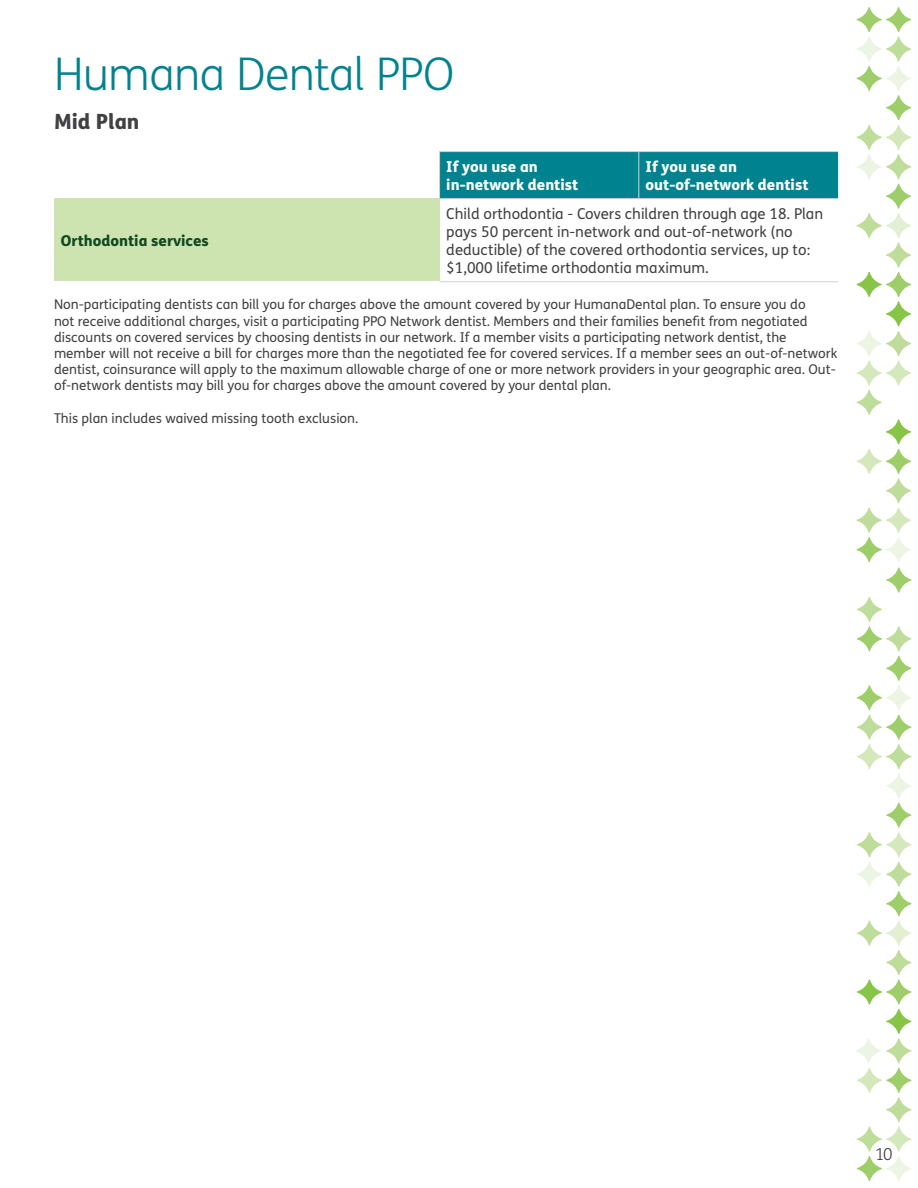
<style>
.page{position:relative;width:918px;height:1188px;background:#fff}
.page>*{position:absolute;margin:0;border:0;box-sizing:border-box;transform-origin:0 0}
.t1{font:300 45px "FS Humana";letter-spacing:-.01em;color:#00838f}
.t2{font:800 21px "FS Humana";color:#414042}
.t3{font:300 16.5px "FS Humana";color:#414042}
.t4{font:15px/18px "FS Humana";color:#414042}
.t5{font:800 15px/18px "FS Humana";color:#fff}
.t6{font:800 15px "FS Humana";color:#114a21}
.t7{font:13.5px/16.2px "FS Humana";color:#414042}
</style>
<div class="page">
<div style="left:440px;top:152px;width:398px;height:46px;background:#00838f"></div>
<div style="left:54px;top:199px;width:386px;height:83px;background:#cde4b1"></div>
<hr style="left:439px;top:198px;width:200px;height:1px;background:#d1d3d4">
<hr style="left:639px;top:198px;width:199px;height:1px;background:#d1d3d4">
<hr style="left:440px;top:281px;width:199px;height:1px;background:#d1d3d4">
<hr style="left:639px;top:281px;width:199px;height:1px;background:#d1d3d4">
<hr style="left:54px;top:281px;width:386px;height:1px;background:#fff">
<hr style="left:439px;top:151px;width:200px;height:1px;background:#d1d3d4">
<hr style="left:439px;top:152px;width:1px;height:46px;background:#d1d3d4">
<hr style="left:639px;top:151px;width:199px;height:1px;background:#d1d3d4">
<hr style="left:638px;top:152px;width:1px;height:46px;background:#d1d3d4">
<svg style="left:856px;top:7px;width:56px;height:1174px"></svg>
<h1 class="t1" style="left:54px;top:44px;width:402px">Humana Dental PPO</h1>
<h2 class="t2" style="left:54px;top:105px;width:87px">Mid Plan</h2>
<p class="t5" style="left:446px;top:157px;width:134px">If you use an in-network dentist</p>
<p class="t5" style="left:646px;top:157px;width:164px">If you use an out-of-network dentist</p>
<p class="t4" style="left:446px;top:204px;width:378px">Child orthodontia - Covers children through age 18. Plan pays 50 percent in-network and out-of-network (no deductible) of the covered orthodontia services, up to: $1,000 lifetime orthodontia maximum.</p>
<p class="t7" style="left:54px;top:296px;width:785px">Non-participating dentists can bill you for charges above the amount covered by your HumanaDental plan. To ensure you do<br>not receive additional charges, visit a participating PPO Network dentist. Members and their families benefit from negotiated discounts on covered services by choosing dentists in our network. If a member visits a participating network dentist, the member will not receive a bill for charges more than the negotiated fee for covered services. If a member sees an out-of-network dentist, coinsurance will apply to the maximum allowable charge of one or more network providers in your geographic area. Out&shy;of-network dentists may bill you for charges above the amount covered by your dental plan.</p>
<p class="t7" style="left:54px;top:410px;width:306px">This plan includes waived missing tooth exclusion.</p>
<p class="t6" style="left:61px;top:229px;width:150px">Orthodontia services</p>
<p class="t3" style="left:875px;top:1143px;width:19px">10</p>
</div>
